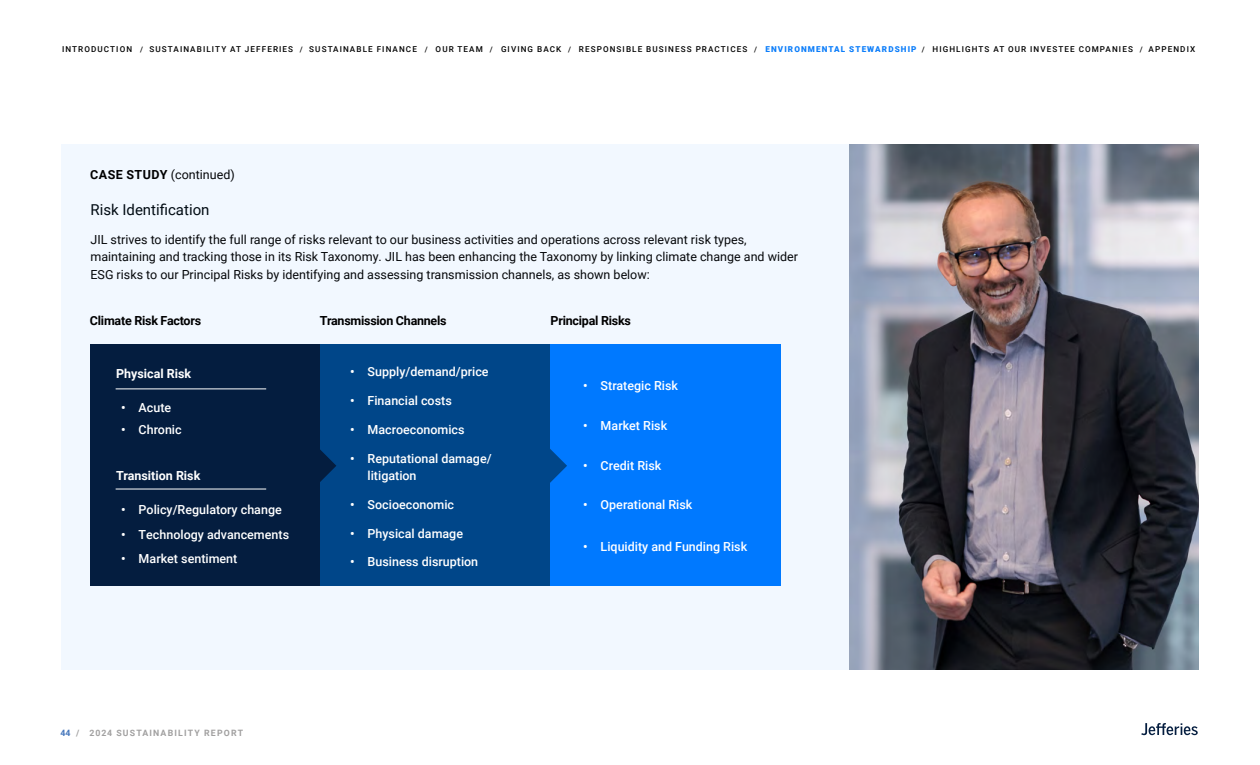
<style>
.page{position:relative;width:1260px;height:765px;background:#fff}
.page>*{position:absolute;margin:0;border:0;box-sizing:border-box;transform-origin:0 0}
.Body_-_text{font:15px "Roboto";color:#010b13}
.Body_-_text-2{font:12.5px/17.5px "Roboto";color:#05070a}
.t1{font:500 12.5px/17.5px "Roboto";color:#fff}
.Body_-_text-3{font:700 12.5px "Roboto";letter-spacing:-.02em;color:#000}
.Body_-_text-4{font:700 12.5px "Roboto";color:#fff}
.t2{font:700 8.75px "Roboto";letter-spacing:.135em;color:#a1a0a0}
.t3{font:500 8.12px "Roboto";letter-spacing:.135em;color:#000}
.s1{font-weight:900;color:#0b7dfa}
.s2{font-weight:700;color:#000}
.s3{font-weight:700}
.s4{color:#4576bb}
</style>
<div class="page">
<svg style="left:1141px;top:723px;width:57px;height:12px"></svg>
<div style="left:62px;top:144px;width:923px;height:526px;background:#f2f8ff"></div>
<img style="left:849px;top:144px;width:349px;height:526px">
<div style="left:319px;top:345px;width:232px;height:241px;background:#004689"></div>
<div style="left:551px;top:345px;width:230px;height:241px;background:#0079ff"></div>
<div style="left:90px;top:345px;width:229px;height:241px;background:#041d3f"></div>
<svg style="left:319px;top:448px;width:17px;height:35px"></svg>
<svg style="left:549px;top:448px;width:18px;height:35px"></svg>
<hr style="left:116px;top:389px;width:150px;height:1px;background:#fff">
<hr style="left:116px;top:489px;width:150px;height:1px;background:#fff">
<p class="t3" style="left:62px;top:43px;width:1135px">INTRODUCTION <sub>/</sub> SUSTAINABILITY AT JEFFERIES <sub>/</sub> SUSTAINABLE FINANCE <sub>/</sub> OUR TEAM <sub>/</sub> GIVING BACK <sub>/</sub> RESPONSIBLE BUSINESS PRACTICES <sub>/</sub> <span class="s1">ENVIRONMENTAL STEWARDSHIP</span> <sub>/</sub> HIGHLIGHTS AT OUR INVESTEE COMPANIES <sub>/</sub> APPENDIX</p>
<p class="Body_-_text-2" style="left:90px;top:165px;width:146px"><span class="s2">CASE STUDY</span> (continued)</p>
<p class="Body_-_text" style="left:91px;top:199px;width:120px">Risk Identification</p>
<p class="Body_-_text-2" style="left:91px;top:230px;width:709px">JIL strives to identify the full range of risks relevant to our business activities and operations across relevant risk types, maintaining and tracking those in its Risk Taxonomy. JIL has been enhancing the Taxonomy by linking climate change and wider<br>ESG risks to our Principal Risks by identifying and assessing transmission channels, as shown below:</p>
<p class="Body_-_text-3" style="left:90px;top:311px;width:113px">Climate Risk Factors</p>
<p class="Body_-_text-3" style="left:320px;top:311px;width:128px">Transmission Channels</p>
<p class="Body_-_text-3" style="left:551px;top:311px;width:82px">Principal Risks</p>
<p class="Body_-_text-4" style="left:116px;top:365px;width:77px">Physical Risk</p>
<p class="t1" style="left:121px;top:398px;width:52px"><span class="s3">•</span> Acute</p>
<p class="t1" style="left:121px;top:421px;width:62px"><span class="s3">•</span> Chronic</p>
<p class="Body_-_text-4" style="left:116px;top:466px;width:86px">Transition Risk</p>
<p class="t1" style="left:121px;top:500px;width:162px"><span class="s3">•</span> Policy/Regulatory change</p>
<p class="t1" style="left:121px;top:525px;width:169px"><span class="s3">•</span> Technology advancements</p>
<p class="t1" style="left:121px;top:549px;width:118px"><span class="s3">•</span> Market sentiment</p>
<p class="t1" style="left:350px;top:363px;width:140px"><span class="s3">•</span> Supply/demand/price</p>
<p class="t1" style="left:350px;top:391px;width:103px"><span class="s3">•</span> Financial costs</p>
<p class="t1" style="left:350px;top:420px;width:116px"><span class="s3">•</span> Macroeconomics</p>
<p class="t1" style="left:368px;top:449px;width:126px;text-indent:-18px"><span class="s3">•</span> Reputational damage/ litigation</p>
<p class="t1" style="left:350px;top:495px;width:106px"><span class="s3">•</span> Socioeconomic</p>
<p class="t1" style="left:350px;top:524px;width:115px"><span class="s3">•</span> Physical damage</p>
<p class="t1" style="left:350px;top:553px;width:130px"><span class="s3">•</span> Business disruption</p>
<p class="t2" style="left:60px;top:727px;width:184px"><span class="s4">44</span> / 2024 SUSTAINABILITY REPORT</p>
<p class="t1" style="left:583px;top:376px;width:96px"><span class="s3">•</span> Strategic Risk</p>
<p class="t1" style="left:583px;top:416px;width:86px"><span class="s3">•</span> Market Risk</p>
<p class="t1" style="left:583px;top:456px;width:80px"><span class="s3">•</span> Credit Risk</p>
<p class="t1" style="left:583px;top:495px;width:111px"><span class="s3">•</span> Operational Risk</p>
<p class="t1" style="left:583px;top:537px;width:166px"><span class="s3">•</span> Liquidity and Funding Risk</p>
</div>
